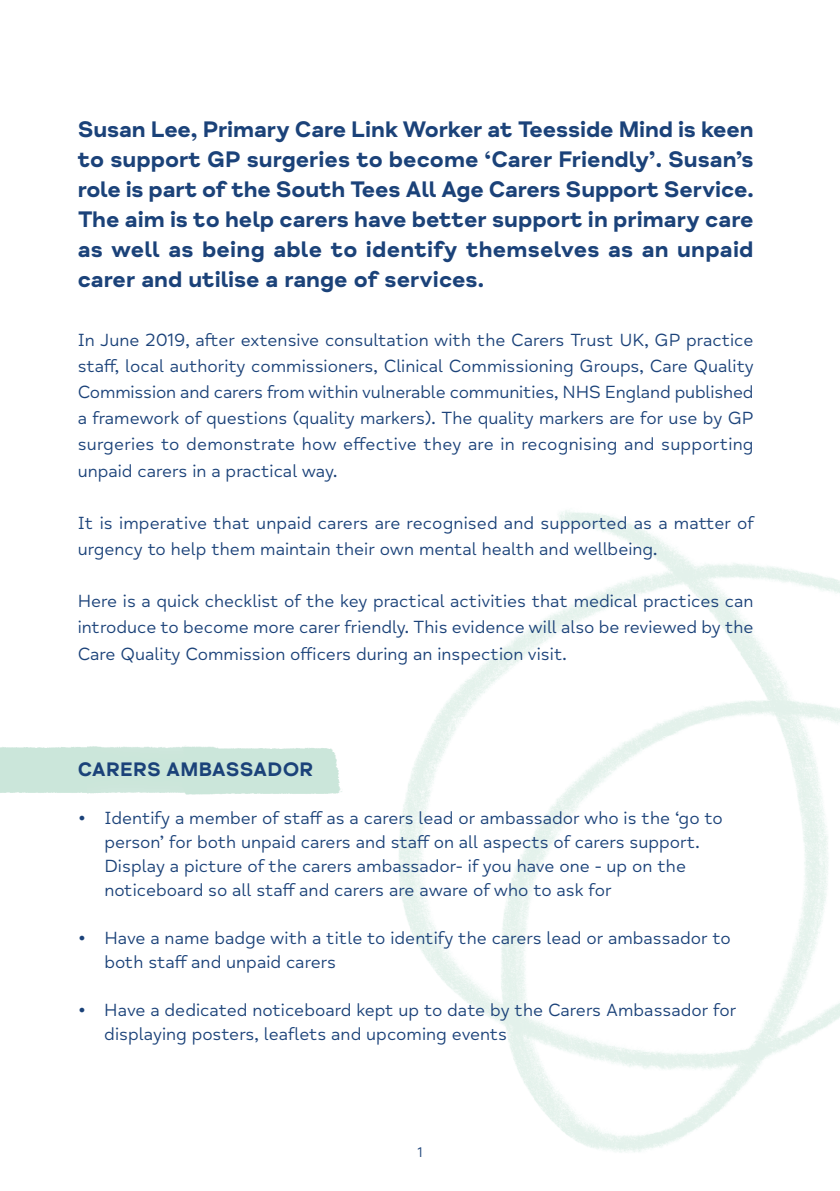
<style>
.page{position:relative;width:840px;height:1191px;background:#fff}
.page>*{position:absolute;margin:0;border:0;box-sizing:border-box;transform-origin:0 0}
.t1{font:23px/30.2px "Mind Meridian Display";color:#1b4279;text-align:justify}
.t2{font:20px "Mind Meridian Display";letter-spacing:.01em;color:#1b4279}
.t3{font:18px/26.2px "Mind Meridian";color:#1b4279}
.t4{font:14px "Mind Meridian";color:#1b4279}
</style>
<div class="page">
<img style="left:398px;top:510px;width:441px;height:643px">
<img style="left:0;top:733px;width:424px;height:70px">
<p class="t1" style="left:78px;top:116px;width:677px">Susan Lee, Primary Care Link Worker at Teesside Mind is keen to support GP surgeries to become ‘Carer Friendly’. Susan’s role is part of the South Tees All Age Carers Support Service.<br>The aim is to help carers have better support in primary care as well as being able to identify themselves as an unpaid carer and utilise a range of services.</p>
<p class="t3" style="left:78px;top:328px;width:677px;text-align:justify">In June 2019, after extensive consultation with the Carers Trust UK, GP practice staff, local authority commissioners, Clinical Commissioning Groups, Care Quality Commission and carers from within vulnerable communities, NHS England published a framework of questions (quality markers). The quality markers are for use by GP surgeries to demonstrate how effective they are in recognising and supporting unpaid carers in a practical way.</p>
<p class="t3" style="left:78px;top:511px;width:677px">It is imperative that unpaid carers are recognised and supported as a matter of urgency to help them maintain their own mental health and wellbeing.</p>
<p class="t3" style="left:78px;top:590px;width:677px;text-align:justify">Here is a quick checklist of the key practical activities that medical practices can introduce to become more carer friendly. This evidence will also be reviewed by the Care Quality Commission officers during an inspection visit.</p>
<p class="t2" style="left:78px;top:762px;width:237px">CARERS AMBASSADOR</p>
<p class="t3" style="left:104px;top:808px;width:619px;line-height:24px">Identify a member of staff as a carers lead or ambassador who is the ‘go to person’ for both unpaid carers and staff on all aspects of carers support.<br>Display a picture of the carers ambassador- if you have one - up on the noticeboard so all staff and carers are aware of who to ask for</p>
<p class="t3" style="left:104px;top:928px;width:627px;line-height:24px">Have a name badge with a title to identify the carers lead or ambassador to both staff and unpaid carers</p>
<p class="t3" style="left:104px;top:1000px;width:633px;line-height:24px">Have a dedicated noticeboard kept up to date by the Carers Ambassador for displaying posters, leaflets and upcoming events</p>
<p class="t3" style="left:79px;top:807px;width:8px">•</p>
<p class="t3" style="left:79px;top:927px;width:8px">•</p>
<p class="t3" style="left:79px;top:999px;width:8px">•</p>
<p class="t4" style="left:417px;top:1147px;width:7px">1</p>
</div>
